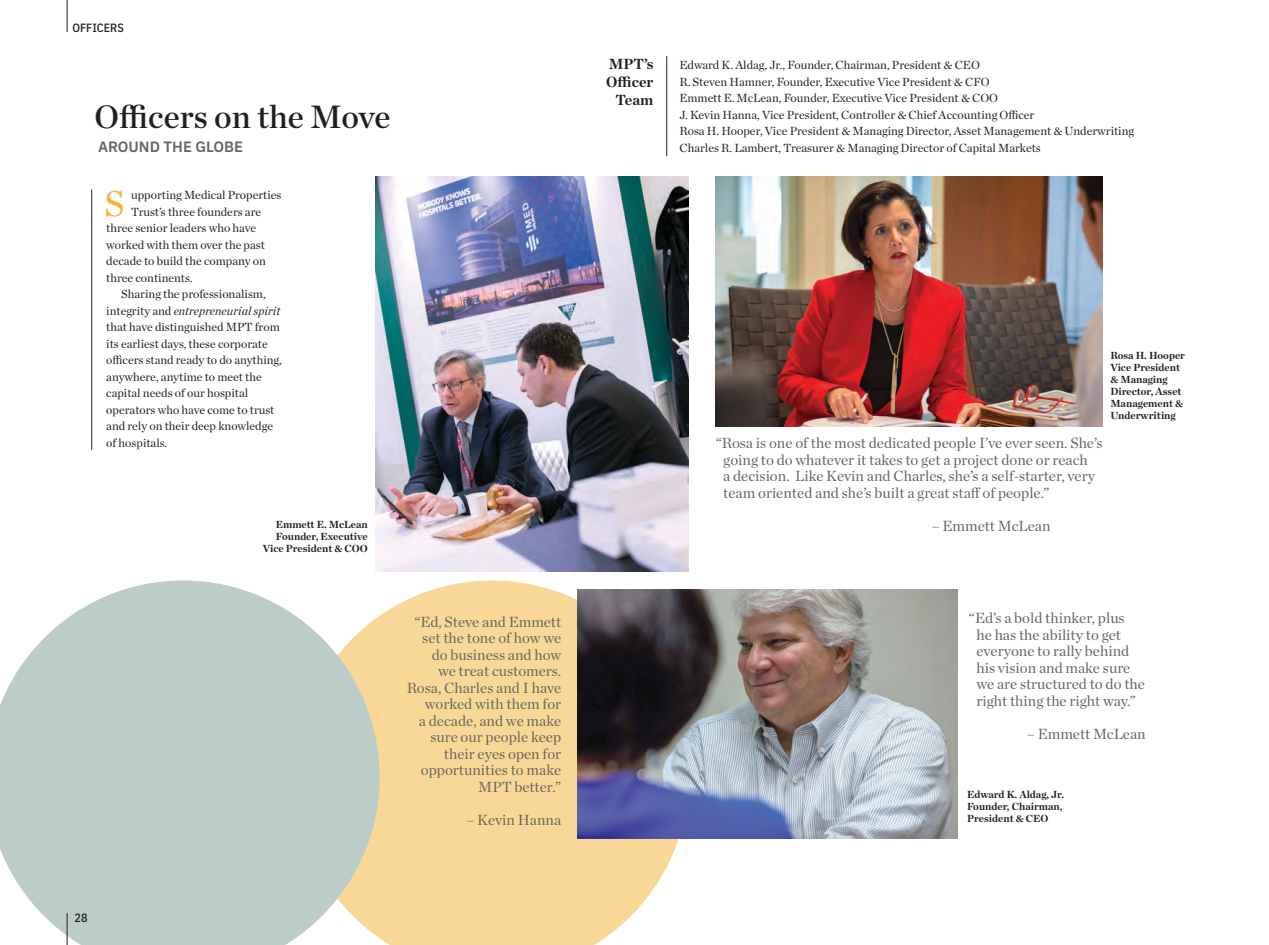
<style>
.page{position:relative;width:1269px;height:945px;background:#fff}
.page>*{position:absolute;margin:0;border:0;box-sizing:border-box;transform-origin:0 0}
.t1{font:36.3px "Chronicle Deck";color:#f4b333}
.t2{font:33px "Chronicle Deck Semi";color:#231f20}
.t3{font:15px/16.5px "Chronicle Deck";color:#66675e}
.t4{font:700 15px "Chronicle Deck";color:#231f20}
.t5{font:600 15px "IBM Plex Sans";color:#66675e}
.t6{font:12px/16.5px "Chronicle Deck";color:#231f20}
.t7{font:500 12px "IBM Plex Sans Cond";color:#231f20}
.t8{font:700 10.5px/12px "Chronicle Deck";color:#231f20}
.s1{font-style:italic}
.s2{color:#fff}
</style>
<div class="page">
<svg style="left:380px;top:581px;width:299px;height:364px;background:#f9da9e"></svg>
<svg style="left:0;top:581px;width:380px;height:364px;background:#c6d2cc"></svg>
<img style="left:577px;top:589px;width:381px;height:250px">
<img style="left:716px;top:176px;width:387px;height:251px">
<img style="left:375px;top:176px;width:313px;height:395px">
<hr style="left:91px;top:190px;width:1px;height:260px;background:#231f20">
<hr style="left:666px;top:56px;width:1px;height:100px;background:#231f20">
<hr style="left:67px;top:0;width:1px;height:32px;background:#231f20">
<hr style="left:67px;top:913px;width:1px;height:32px;background:#231f20">
<p class="t7" style="left:72px;top:18px;width:53px">OFFICERS</p>
<p class="t2" style="left:94px;top:91px;width:298px">Officers on the Move</p>
<p class="t5" style="left:98px;top:135px;width:147px">AROUND THE GLOBE</p>
<p class="t1" style="left:104px;top:176px;width:22px">S</p>
<p class="t6" style="left:131px;top:186px;width:152px">upporting Medical Properties</p>
<p class="t6" style="left:131px;top:203px;width:131px">Trust’s three founders are</p>
<p class="t6" style="left:106px;top:219px;width:151px">three senior leaders who have</p>
<p class="t6" style="left:106px;top:236px;width:160px">worked with them over the past</p>
<p class="t6" style="left:106px;top:252px;width:161px">decade to build the company on</p>
<p class="t6" style="left:106px;top:269px;width:88px">three continents.</p>
<p class="t6" style="left:106px;top:285px;width:177px;text-indent:15px">Sharing the professionalism, integrity and <span class="s1">entrepreneurial spirit </span>that have distinguished MPT from its earliest days, these corporate officers stand ready to do anything, anywhere, anytime to meet the capital needs of our hospital operators who have come to trust and rely on their deep knowledge of hospitals.</p>
<p class="t8" style="left:263px;top:518px;width:107px;text-align:right">Emmett E. McLean<br>Founder, Executive<br>Vice President &amp; COO</p>
<p class="t3" style="left:407px;top:612px;width:156px;text-align:right">“Ed, Steve and Emmett set the tone of how we do business and how<br>we treat customers.<br>Rosa, Charles and I have worked with them for<br>a decade, and we make sure our people keep their eyes open for opportunities to make<br>MPT better.”</p>
<p class="t3" style="left:466px;top:810px;width:96px">– Kevin Hanna</p>
<p class="t7" style="left:75px;top:908px;width:14px">28</p>
<p class="t4" style="left:609px;top:52px;width:46px">MPT’s</p>
<p class="t4" style="left:606px;top:70px;width:49px">Officer</p>
<p class="t4" style="left:616px;top:88px;width:39px">Team</p>
<p class="t6" style="left:680px;top:56px;width:302px">Edward K. Aldag, Jr., Founder, Chairman, President &amp; CEO</p>
<p class="t6" style="left:680px;top:72px;width:312px">R. Steven Hamner, Founder, Executive Vice President &amp; CFO</p>
<p class="t6" style="left:680px;top:89px;width:320px">Emmett E. McLean, Founder, Executive Vice President &amp; COO</p>
<p class="t6" style="left:680px;top:105px;width:356px">J. Kevin Hanna, Vice President, Controller &amp; Chief Accounting Officer</p>
<p class="t6" style="left:680px;top:122px;width:456px">Rosa H. Hooper, Vice President &amp; Managing Director, Asset Management &amp; Underwriting</p>
<p class="t6" style="left:680px;top:138px;width:363px">Charles R. Lambert, Treasurer &amp; Managing Director of Capital Markets</p>
<p class="t3" style="left:723px;top:434px;width:381px;text-indent:-8px">“Rosa is one of the most dedicated people I’ve ever seen. She’s going to do whatever it takes to get a project done or reach<br>a decision. Like Kevin and Charles, she’s a self-starter, very team oriented and she’s built a great staff of people.”</p>
<p class="t3" style="left:932px;top:516px;width:173px">– Emmett McLean <span class="s2">Charles</span></p>
<p class="t8" style="left:1110px;top:349px;width:76px">Rosa H. Hooper<br>Vice President &amp; Managing<br>Director, Asset<br>Management &amp;<br>Underwriting</p>
<p class="t3" style="left:976px;top:609px;width:170px;text-indent:-8px">“Ed’s a bold thinker, plus<br>he has the ability to get everyone to rally behind his vision and make sure we are structured to do the right thing the right way.”</p>
<p class="t3" style="left:1027px;top:724px;width:120px">– Emmett McLean</p>
<p class="t8" style="left:967px;top:788px;width:98px">Edward K. Aldag, Jr.<br>Founder, Chairman,<br>President &amp; CEO</p>
</div>
